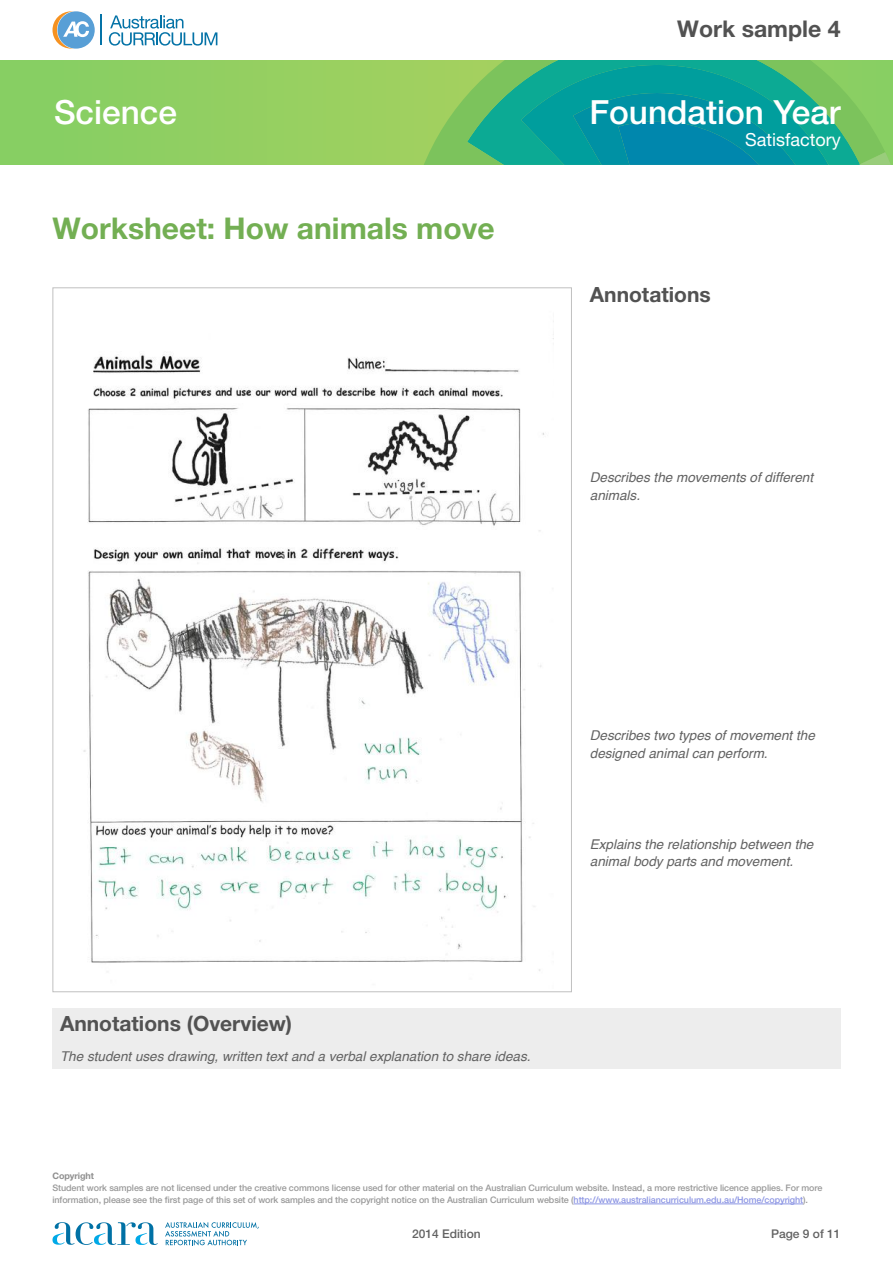
<style>
.page{position:relative;width:893px;height:1263px;background:#fff}
.page>*{position:absolute;margin:0;border:0;box-sizing:border-box;transform-origin:0 0}
.t1{font:500 33.3px "Helvetica Neue LT Pro";color:#fff}
.t2{font:700 30px "Helvetica Neue LT Pro";color:#73af53}
.t3{font:700 23.1px "Helvetica Neue LT Pro";color:#525252}
.t4{font:700 21px "Helvetica Neue LT Pro";color:#525252}
.t5{font:18px "Helvetica Neue LT Pro";color:#fff}
.t6{font:italic 13.5px/18px "Helvetica";color:#626262}
.t7{font:500 12px "Helvetica Neue LT Pro";color:#626262}
.t8{font:500 9px/12px "Helvetica Neue LT Pro";letter-spacing:-.01em;color:#999}
.t9{font:700 9px "Helvetica Neue LT Pro";letter-spacing:-.01em;color:#8f8f8f}
.s1{color:#8c95e4}
</style>
<div class="page">
<div style="left:0;top:60px;width:893px;height:105px;background:linear-gradient(to bottom,#92cf62,#92cf62)"></div>
<svg style="left:417px;top:60px;width:50px;height:105px;background:#95cb5e"></svg>
<svg style="left:467px;top:60px;width:426px;height:105px;background:#24a78d"></svg>
<svg style="left:165px;top:1222px;width:94px;height:23px"></svg>
<svg style="left:53px;top:1222px;width:105px;height:23px"></svg>
<hr style="left:574px;top:1203px;width:229px;height:1px;background:#8c95e4">
<svg style="left:53px;top:11px;width:37px;height:38px"></svg>
<div style="left:57px;top:11px;width:38px;height:38px;background:#589fd6;border-radius:50%"></div>
<svg style="left:63px;top:21px;width:26px;height:16px"></svg>
<svg style="left:109px;top:15px;width:108px;height:31px"></svg>
<hr style="left:101px;top:14px;width:1px;height:31px;background:#0573a7">
<div style="left:52px;top:1009px;width:789px;height:60px;background:#ededed"></div>
<img style="left:83px;top:321px;width:471px;height:650px">
<h3 class="t3" style="left:677px;top:15px;width:165px">Work sample 4</h3>
<h1 class="t1" style="left:54px;top:93px;width:124px">Science</h1>
<h1 class="t1" style="left:589px;top:92px;width:253px">Foundation Year</h1>
<h3 class="t5" style="left:745px;top:128px;width:97px">Satisfactory</h3>
<h2 class="t2" style="left:52px;top:210px;width:444px">Worksheet: How animals move</h2>
<h3 class="t4" style="left:590px;top:282px;width:122px">Annotations</h3>
<h3 class="t6" style="left:590px;top:469px;width:225px">Describes the movements of different animals.</h3>
<h3 class="t4" style="left:60px;top:1011px;width:234px">Annotations (Overview)</h3>
<h3 class="t6" style="left:60px;top:1048px;width:472px">The student uses drawing, written text and a verbal explanation to share ideas.</h3>
<h3 class="t6" style="left:590px;top:727px;width:227px">Describes two types of movement the designed animal can perform.</h3>
<h3 class="t6" style="left:590px;top:835px;width:225px">Explains the relationship between the animal body parts and movement.</h3>
<p class="t9" style="left:52px;top:1170px;width:43px">Copyright</p>
<p class="t8" style="left:52px;top:1182px;width:771px">Student work samples are not licensed under the creative commons license used for other material on the Australian Curriculum website. Instead, a more restrictive licence applies. For more information, please see the first page of this set of work samples and the copyright notice on the Australian Curriculum website (<span class="s1">http://www.australiancurriculum.edu.au/Home/copyright</span>).</p>
<h3 class="t7" style="left:412px;top:1226px;width:70px">2014 Edition</h3>
<h3 class="t7" style="left:771px;top:1226px;width:71px">Page 9 of 11</h3>
</div>
